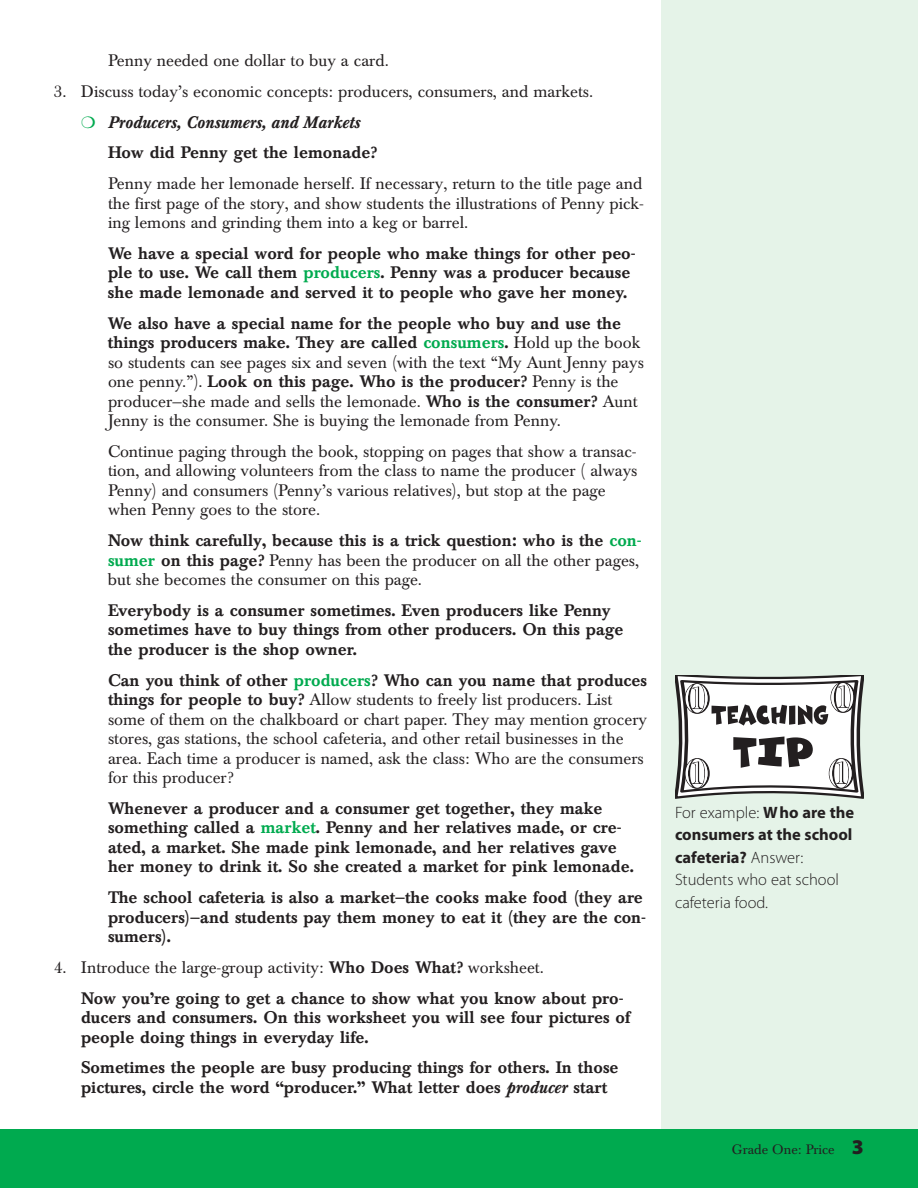
<style>
.page{position:relative;width:918px;height:1188px;background:#fff}
.page>*{position:absolute;margin:0;border:0;box-sizing:border-box;transform-origin:0 0}
.t1{font:16.5px/19.5px "Baskerville BE";color:#231f20}
.t2{font:500 16.5px/19.5px "Baskerville BE";color:#231f20}
.t3{font:300 16.5px/22.5px "Myriad Pro";color:#231f20}
.t4{font:italic 500 16.5px "Baskerville BE";color:#231f20}
.t5{font:13.5px "Baskerville BE";color:#231f20}
.s1{color:#00aa4f}
.s2{font-weight:500}
.s3{font-weight:500;color:#00aa4f}
.s4{font-weight:400}
.s5{font-style:italic}
.s6{font-weight:700}
.s7{font-family:"Myriad Pro";font-weight:900;font-size:21px}
</style>
<div class="page">
<div style="left:662px;top:0;width:256px;height:1188px;background:#e5f3e8"></div>
<div style="left:0;top:1130px;width:918px;height:58px;background:#00aa4f"></div>
<svg style="left:675px;top:675px;width:189px;height:124px;background:#bdbdbc"></svg>
<p class="t1" style="left:108px;top:53px;width:282px">Penny needed one dollar to buy a card.</p>
<p class="t1" style="left:54px;top:83px;width:541px">3. Discuss today’s economic concepts: producers, consumers, and markets.</p>
<p class="t4" style="left:81px;top:116px;width:281px"><span class="s1">❍</span> Producers, Consumers, and Markets</p>
<p class="t2" style="left:108px;top:145px;width:271px">How did Penny get the lemonade?</p>
<p class="t1" style="left:108px;top:176px;width:537px;text-align:justify">Penny made her lemonade herself. If necessary, return to the title page and the first page of the story, and show students the illustrations of Penny pick&shy;ing lemons and grinding them into a keg or barrel.</p>
<p class="t2" style="left:108px;top:246px;width:529px">We have a special word for people who make things for other peo&shy;ple to use. We call them <span class="s1">producers</span>. Penny was a producer because she made lemonade and served it to people who gave her money.</p>
<p class="t1" style="left:108px;top:315px;width:537px"><span class="s2">We also have a special name for the people who buy and use the things producers make. They are called</span> <span class="s3">consumers</span><span class="s2">.</span> Hold up the book so students can see pages six and seven (with the text “My Aunt Jenny pays one penny.”). <span class="s2">Look on this page. Who is the producer?</span> Penny is the producer—she made and sells the lemonade. <span class="s2">Who is the consumer?</span> Aunt Jenny is the consumer. She is buying the lemonade from Penny.</p>
<p class="t1" style="left:108px;top:443px;width:531px">Continue paging through the book, stopping on pages that show a transac&shy;tion, and allowing volunteers from the class to name the producer ( always Penny) and consumers (Penny’s various relatives), but stop at the page when Penny goes to the store.</p>
<p class="t1" style="left:108px;top:533px;width:535px"><span class="s2">Now think carefully, because this is a trick question: who is the</span> <span class="s3">con&shy;sumer</span> <span class="s2">on this page?</span> Penny has been the producer on all the other pages, but she becomes the consumer on this page.</p>
<p class="t2" style="left:108px;top:603px;width:517px">Everybody is a consumer sometimes. Even producers like Penny sometimes have to buy things from other producers. On this page the producer is the shop owner.</p>
<p class="t1" style="left:108px;top:672px;width:541px"><span class="s2">Can you think of other</span> <span class="s3">producers</span><span class="s2">? Who can you name that produces things for people to buy?</span> Allow students to freely list producers. List some of them on the chalkboard or chart paper. They may mention grocery stores, gas stations, the school cafeteria, and other retail businesses in the area. Each time a producer is named, ask the class: Who are the consumers for this producer?</p>
<p class="t2" style="left:108px;top:801px;width:527px">Whenever a producer and a consumer get together, they make something called a <span class="s1">market</span>. Penny and her relatives made, or cre&shy;ated, a market. She made pink lemonade, and her relatives gave her money to drink it. So she created a market for pink lemonade.</p>
<p class="t2" style="left:108px;top:890px;width:540px">The school cafeteria is also a market—the cooks make food (they are producers)—and students pay them money to eat it (they are the con&shy;sumers).</p>
<p class="t2" style="left:81px;top:954px;width:544px;line-height:30.8px;text-indent:-27px"><span class="s4">4. Introduce the large-group activity:</span> Who Does What? <span class="s4">worksheet.<br></span>Now you’re going to get a chance to show what you know about pro-</p>
<p class="t2" style="left:81px;top:1010px;width:551px">ducers and consumers. On this worksheet you will see four pictures of people doing things in everyday life.</p>
<p class="t2" style="left:81px;top:1060px;width:539px">Sometimes the people are busy producing things for others. In those pictures, circle the word “producer.” What letter does <span class="s5">producer</span> start</p>
<p class="t3" style="left:675px;top:802px;width:181px">For example: <span class="s6">Who are the consumers at the school cafeteria?</span> Answer:<br>Students who eat school cafeteria food.</p>
<p class="t5" style="left:732px;top:1144px;width:134px">Grade One: Price <span class="s7">3</span></p>
</div>
